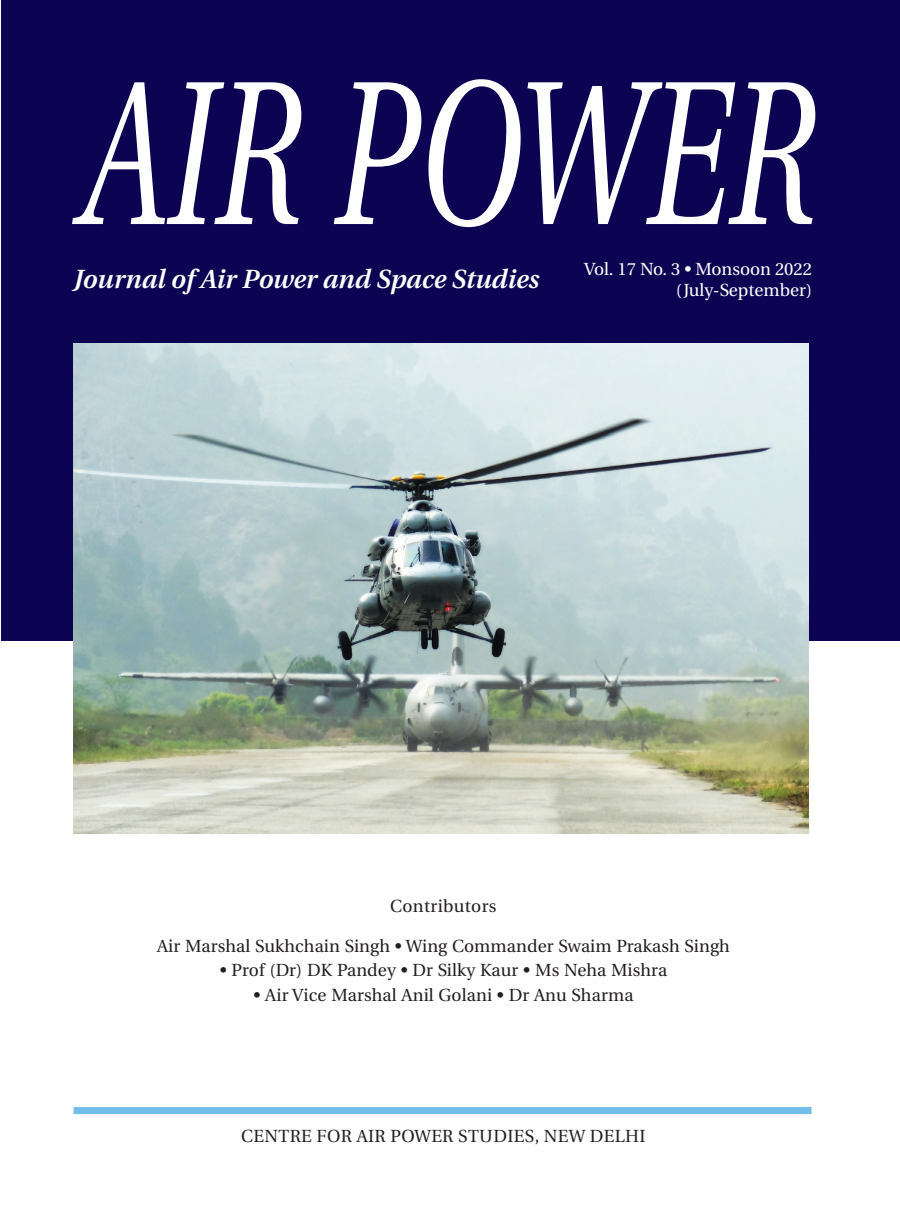
<style>
.page{position:relative;width:900px;height:1214px;background:#fff}
.page>*{position:absolute;margin:0;border:0;box-sizing:border-box;transform-origin:0 0}
.t1{font:italic 204.75px "Utopia";letter-spacing:.005em;color:#fff;scale:.67 1}
.t2{font:italic 600 26.25px "Utopia";color:#fff}
.Notes{font:17.5px "Utopia";letter-spacing:.005em;color:#231f20}
.t3{font:17.5px "Utopia";color:#fff}
</style>
<div class="page">
<div style="left:1px;top:0;width:899px;height:640px;background:#0c0452"></div>
<div style="left:74px;top:1107px;width:737px;height:7px;background:#73bde9"></div>
<img style="left:73px;top:344px;width:735px;height:489px">
<p class="t1" style="left:80px;top:42px;width:1098px">AIR POWER</p>
<p class="t2" style="left:74px;top:264px;width:467px">Journal of Air Power and Space Studies</p>
<p class="t3" style="left:584px;top:260px;width:229px">Vol. 17 No. 3 • Monsoon 2022</p>
<p class="t3" style="left:676px;top:281px;width:138px">(July-September)</p>
<p class="Notes" style="left:390px;top:896px;width:108px">Contributors</p>
<p class="Notes" style="left:157px;top:936px;width:574px">Air Marshal Sukhchain Singh • Wing Commander Swaim Prakash Singh</p>
<p class="Notes" style="left:220px;top:960px;width:449px">• Prof (Dr) DK Pandey • Dr Silky Kaur • Ms Neha Mishra</p>
<p class="Notes" style="left:253px;top:985px;width:381px">• Air Vice Marshal Anil Golani • Dr Anu Sharma</p>
<p class="Notes" style="left:241px;top:1126px;width:406px">CENTRE FOR AIR POWER STUDIES, NEW DELHI</p>
</div>
